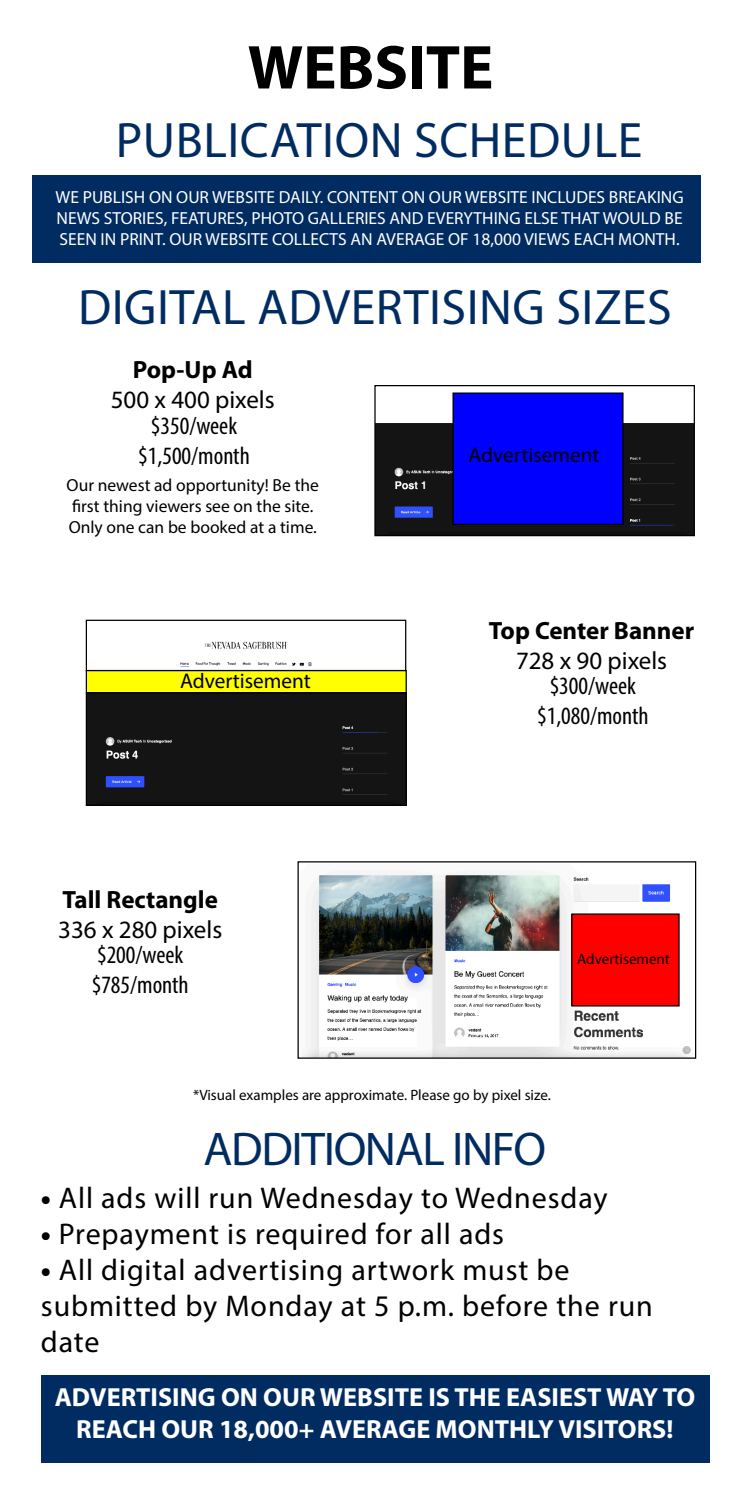
<style>
.page{position:relative;width:750px;height:1500px;background:#fff}
.page>*{position:absolute;margin:0;border:0;box-sizing:border-box;transform-origin:0 0}
.t1{font:700 62.5px "Myriad Pro";color:#000}
.t2{font:50px "Myriad Pro";letter-spacing:.01em;color:#002c62}
.t3{font:47.5px "Myriad Pro";letter-spacing:-.03em;color:#002c62}
.t4{font:30px/36px "Myriad Pro";letter-spacing:.03em;color:#000}
.t5{font:700 26.25px/31.5px "Myriad Pro";color:#fff;text-align:center}
.t6{font:25px/25.2px "Myriad Pro";color:#000;text-align:center}
.t7{font:700 25px "Myriad Pro";color:#000}
.t8{font:condensed 25px "Myriad Pro";color:#000}
.t9{font:21.25px "Myriad Pro";color:#000}
.t10{font:17.5px/21px "Myriad Pro";color:#fff;text-align:justify}
.t11{font:17.5px/21px "Myriad Pro";color:#000}
.Footnote{font:15px "Myriad Pro";color:#000}
.s1{font-stretch:condensed}
.s2{font-weight:700}
</style>
<div class="page">
<div style="left:32px;top:175px;width:669px;height:87px;background:#002c62"></div>
<div style="left:41px;top:1375px;width:668px;height:88px;background:#002c62"></div>
<div style="left:376px;top:423px;width:317px;height:111px;background:#141414"></div>
<div style="left:374px;top:385px;width:321px;height:151px;border:1px solid #000"></div>
<img style="left:180px;top:641px;width:132px;height:26px">
<div style="left:86px;top:620px;width:320px;height:51px;border:1px solid #000"></div>
<div style="left:453px;top:393px;width:170px;height:131px;background:#00f"></div>
<div style="left:452px;top:392px;width:172px;height:133px;border:1px solid #000"></div>
<div style="left:86px;top:671px;width:320px;height:22px;background:#ff0"></div>
<div style="left:86px;top:670px;width:321px;height:23px;border:1px solid #000"></div>
<div style="left:88px;top:694px;width:317px;height:110px;background:#141414"></div>
<div style="left:86px;top:692px;width:321px;height:114px;border:1px solid #000"></div>
<img style="left:303px;top:875px;width:388px;height:182px">
<div style="left:572px;top:914px;width:107px;height:92px;background:#f00"></div>
<h1 class="t1" style="left:248px;top:27px;width:247px">WEBSITE</h1>
<h2 class="t2" style="left:116px;top:109px;width:528px">PUBLICATION SCHEDULE</h2>
<p class="t10" style="left:56px;top:186px;width:630px">WE PUBLISH ON OUR WEBSITE DAILY. CONTENT ON OUR WEBSITE INCLUDES BREAKING NEWS STORIES, FEATURES, PHOTO GALLERIES AND EVERYTHING ELSE THAT WOULD BE SEEN IN PRINT. OUR WEBSITE COLLECTS AN AVERAGE OF 18,000 VIEWS EACH MONTH.</p>
<h2 class="t2" style="left:78px;top:276px;width:595px">DIGITAL ADVERTISING SIZES</h2>
<h3 class="t7" style="left:133px;top:354px;width:121px">Pop-Up Ad</h3>
<p class="t6" style="left:111px;top:387px;width:166px">500 x 400 pixels <span class="s1">$350/week</span></p>
<p class="t8" style="left:138px;top:440px;width:113px">$1,500/month</p>
<p class="t11" style="left:67px;top:474px;width:254px">Our newest ad opportunity! Be the first thing viewers see on the site.<br>Only one can be booked at a time.</p>
<p class="t9" style="left:180px;top:668px;width:133px">Advertisement</p>
<h3 class="t7" style="left:63px;top:883px;width:157px">Tall Rectangle</h3>
<p class="t6" style="left:58px;top:916px;width:166px">336 x 280 pixels <span class="s1">$200/week</span></p>
<p class="t8" style="left:92px;top:970px;width:99px">$785/month</p>
<p class="t9" style="left:469px;top:442px;width:133px">Advertisement</p>
<h3 class="t7" style="left:489px;top:614px;width:207px">Top Center Banner</h3>
<p class="t6" style="left:516px;top:648px;width:153px">728 x 90 pixels <span class="s1">$300/week</span></p>
<p class="t8" style="left:537px;top:701px;width:113px">$1,080/month</p>
<p class="Footnote" style="left:577px;top:950px;width:94px">Advertisement</p>
<p class="Footnote" style="left:193px;top:1086px;width:359px">*Visual examples are approximate. Please go by pixel size.</p>
<h2 class="t3" style="left:204px;top:1120px;width:344px">ADDITIONAL INFO</h2>
<p class="t4" style="left:41px;top:1179px;width:568px"><span class="s2">•</span> All ads will run Wednesday to Wednesday</p>
<p class="t4" style="left:41px;top:1215px;width:465px"><span class="s2">•</span> Prepayment is required for all ads</p>
<p class="t4" style="left:41px;top:1251px;width:613px"><span class="s2">•</span> All digital advertising artwork must be submitted by Monday at 5 p.m. before the run date</p>
<p class="t5" style="left:55px;top:1381px;width:642px">ADVERTISING ON OUR WEBSITE IS THE EASIEST WAY TO<br>REACH OUR 18,000+ AVERAGE MONTHLY VISITORS!</p>
</div>
